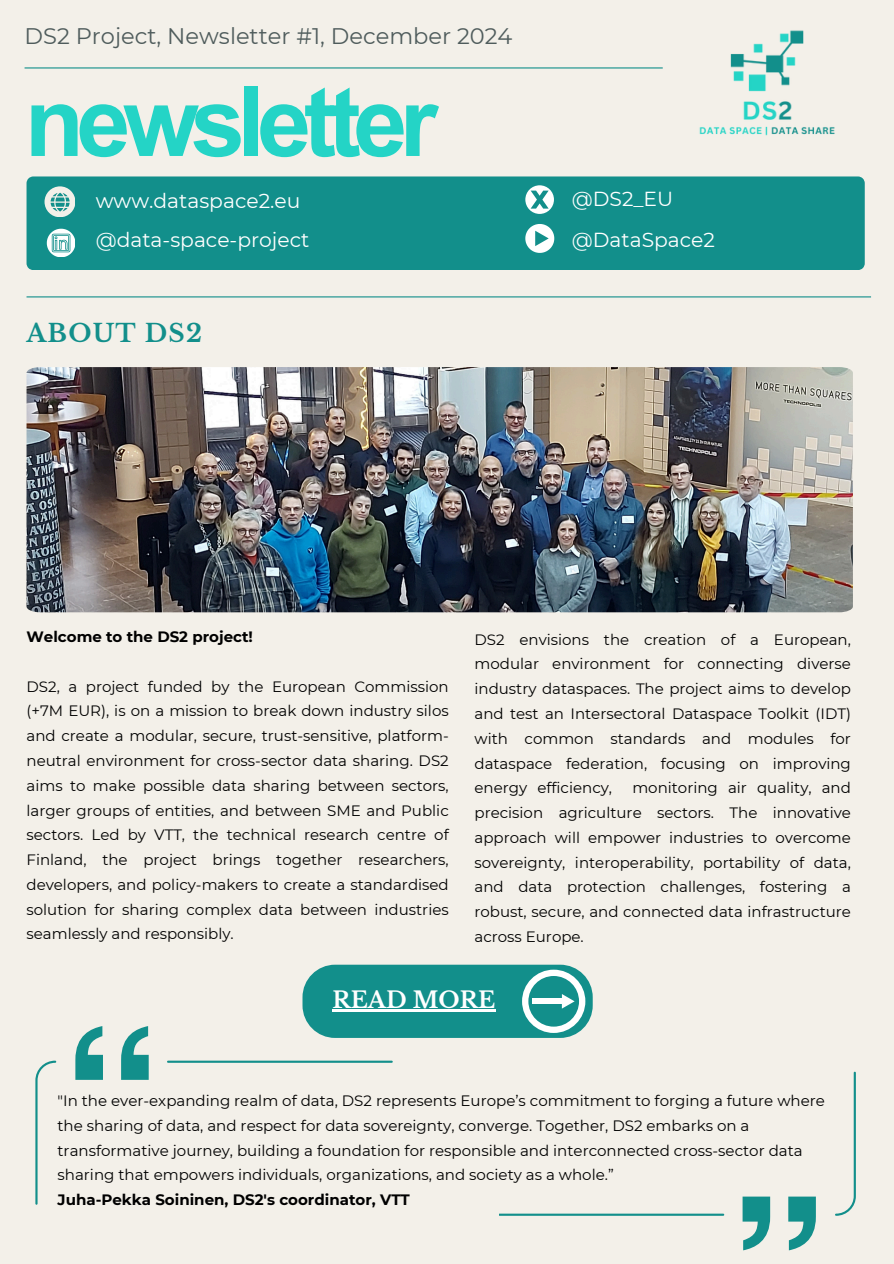
<style>
.page{position:relative;width:894px;height:1264px;background:#fff}
.page>*{position:absolute;margin:0;border:0;box-sizing:border-box;transform-origin:0 0}
.t1{font:700 97.5px "Arial MT Pro";letter-spacing:-.08em;color:#24d4c6}
.t2{font:700 24.6px "Libre Baskerville";letter-spacing:.05em;color:#128f8b}
.t3{font:22.5px "Montserrat";color:#4f5c5c}
.t4{font:700 22.5px "Libre Baskerville";color:#fff}
.t5{font:20.25px "Montserrat";color:#fff}
.t6{font:15px/24.8px "Montserrat";color:#000;text-align:justify}
.t7{font:700 15px "Montserrat";color:#000}
</style>
<div class="page">
<div style="left:0;top:0;width:893px;height:1263px;background:#f3f0e9"></div>
<img style="left:27px;top:367px;width:825px;height:245px">
<hr style="left:27px;top:296px;width:843px;height:1px;background:#128f8b">
<hr style="left:25px;top:67px;width:637px;height:1px;background:#128f8b">
<img style="left:699px;top:30px;width:136px;height:106px">
<div style="left:27px;top:176px;width:837px;height:94px;background:#128f8b"></div>
<svg style="left:525px;top:185px;width:28px;height:28px"></svg>
<svg style="left:525px;top:224px;width:29px;height:29px"></svg>
<div style="left:302px;top:964px;width:290px;height:73px;background:#128f8b;border-radius:33px"></div>
<svg style="left:522px;top:969px;width:63px;height:63px"></svg>
<hr style="left:332px;top:1009px;width:163px;height:2px;background:#fff">
<svg style="left:44px;top:186px;width:31px;height:31px"></svg>
<svg style="left:47px;top:229px;width:28px;height:28px"></svg>
<hr style="left:167px;top:1060px;width:225px;height:2px;background:#128f8b">
<svg style="left:35px;top:1060px;width:21px;height:144px"></svg>
<svg style="left:75px;top:1026px;width:74px;height:53px"></svg>
<hr style="left:499px;top:1213px;width:225px;height:2px;background:#128f8b">
<svg style="left:835px;top:1071px;width:20px;height:144px"></svg>
<svg style="left:742px;top:1196px;width:73px;height:54px"></svg>
<h1 class="t3" style="left:25px;top:22px;width:489px">DS2 Project, Newsletter #1, December 2024</h1>
<p class="t1" style="left:25px;top:85px;width:414px">newsletter</p>
<h5 class="t5" style="left:96px;top:188px;width:206px">www.dataspace2.eu</h5>
<p class="t5" style="left:96px;top:227px;width:215px">@data-space-project</p>
<p class="t2" style="left:27px;top:318px;width:177px">ABOUT DS2</p>
<p class="t5" style="left:571px;top:186px;width:103px">@DS2_EU</p>
<h5 class="t5" style="left:571px;top:227px;width:145px">@DataSpace2</h5>
<p class="t7" style="left:27px;top:627px;width:228px">Welcome to the DS2 project!</p>
<h5 class="t6" style="left:27px;top:674px;width:423px">DS2, a project funded by the European Commission (+7M EUR), is on a mission to break down industry silos and create a modular, secure, trust-sensitive, platform&shy;neutral environment for cross-sector data sharing. DS2 aims to make possible data sharing between sectors, larger groups of entities, and between SME and Public sectors. Led by VTT, the technical research centre of Finland, the project brings together researchers, developers, and policy-makers to create a standardised solution for sharing complex data between industries seamlessly and responsibly.</h5>
<p class="t6" style="left:474px;top:627px;width:378px">DS2 envisions the creation of a European, modular environment for connecting diverse industry dataspaces. The project aims to develop and test an Intersectoral Dataspace Toolkit (IDT) with common standards and modules for dataspace federation, focusing on improving energy efficiency,</p>
<p class="t6" style="left:474px;top:775px;width:378px;text-indent:158px">monitoring air quality, and precision agriculture sectors. The innovative approach will empower industries to overcome sovereignty, interoperability, portability of data, and data protection challenges, fostering a robust, secure, and connected data infrastructure across Europe.</p>
<h4 class="t4" style="left:332px;top:986px;width:164px">READ MORE</h4>
<h2 class="t6" style="left:57px;top:1088px;width:768px;text-align:left">"In the ever-expanding realm of data, DS2 represents Europe’s commitment to forging a future where the sharing of data, and respect for data sovereignty, converge. Together, DS2 embarks on a transformative journey, building a foundation for responsible and interconnected cross-sector data sharing that empowers individuals, organizations, and society as a whole.”</h2>
<p class="t7" style="left:57px;top:1190px;width:354px">Juha-Pekka Soininen, DS2's coordinator, VTT</p>
</div>
